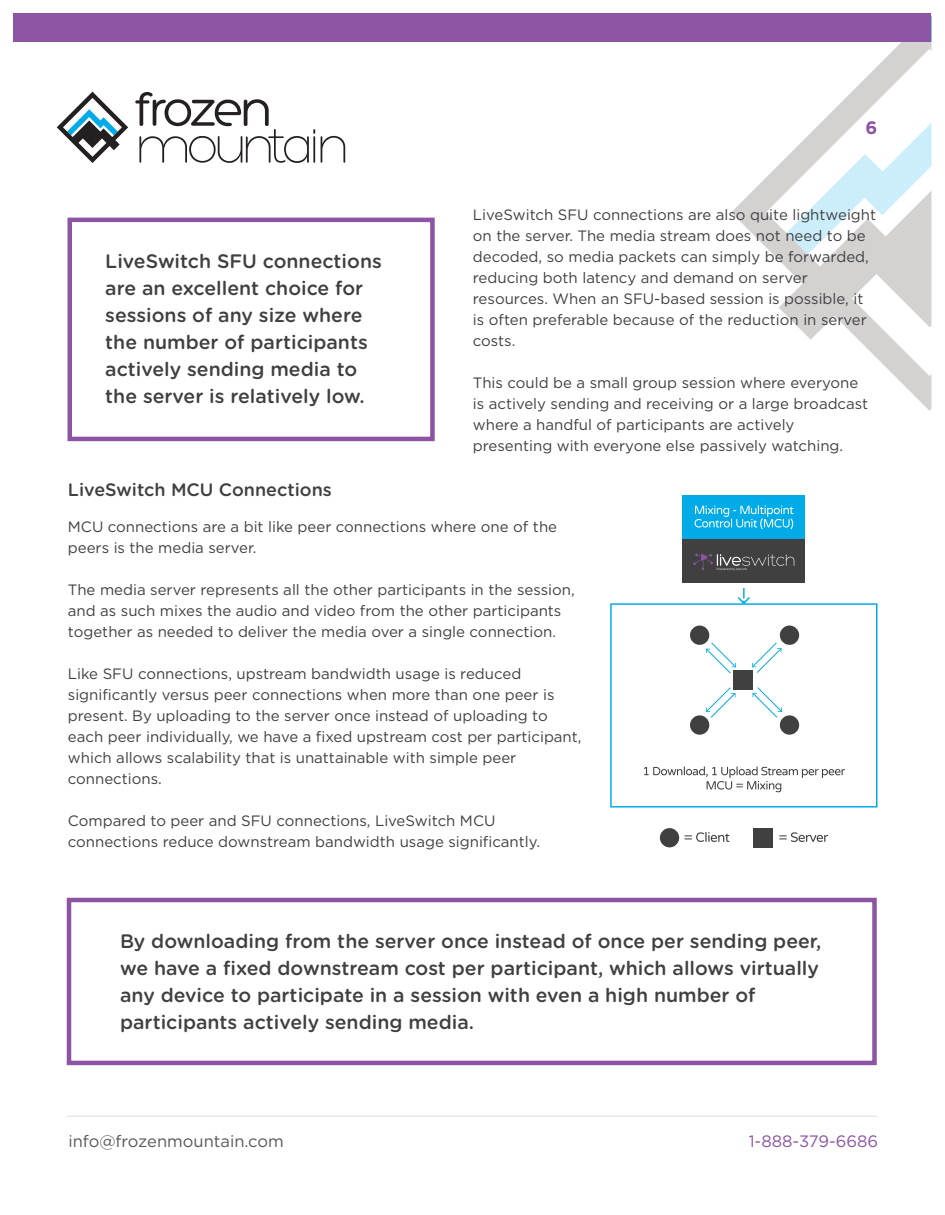
<style>
.page{position:relative;width:945px;height:1215px;background:#fff}
.page>*{position:absolute;margin:0;border:0;box-sizing:border-box;transform-origin:0 0}
.Sub-Heading{font:500 19.5px/27px "Gotham Rounded";color:#404041}
.Sub-Heading-2{font:500 18px "Gotham Rounded";color:#404041}
.t1{font:700 18px "Gotham HTF";color:#8c54a2}
.t2{font:16.5px "Gotham HTF";color:#57585a}
.t3{font:16.5px "Gotham HTF";color:#8c54a2}
.Body_Copy{font:15px/21px "Gotham HTF";color:#404041}
</style>
<div class="page">
<svg style="left:731px;top:42px;width:201px;height:369px"></svg>
<div style="left:14px;top:14px;width:918px;height:28px;background:#8c54a2"></div>
<svg style="left:786px;top:123px;width:145px;height:131px"></svg>
<svg style="left:321px;top:135px;width:24px;height:28px"></svg>
<svg style="left:135px;top:92px;width:180px;height:71px"></svg>
<svg style="left:57px;top:92px;width:71px;height:71px"></svg>
<hr style="left:67px;top:1116px;width:810px;height:1px;background:#e6e7e8">
<div style="left:68px;top:218px;width:367px;height:223px;border:4px solid #8c54a2"></div>
<div style="left:67px;top:898px;width:810px;height:167px;border:4px solid #8c54a2"></div>
<div style="left:683px;top:495px;width:122px;height:44px;background:#00abe8"></div>
<svg style="left:695px;top:505px;width:99px;height:24px"></svg>
<svg style="left:610px;top:603px;width:268px;height:205px"></svg>
<svg style="left:752px;top:687px;width:31px;height:31px"></svg>
<svg style="left:705px;top:687px;width:31px;height:31px"></svg>
<svg style="left:751px;top:642px;width:31px;height:32px"></svg>
<svg style="left:705px;top:642px;width:32px;height:32px"></svg>
<div style="left:690px;top:626px;width:19px;height:19px;background:#404040;border-radius:50%"></div>
<div style="left:780px;top:626px;width:19px;height:19px;background:#404040;border-radius:50%"></div>
<div style="left:690px;top:715px;width:19px;height:20px;background:#404040;border-radius:50%"></div>
<div style="left:780px;top:715px;width:19px;height:20px;background:#404040;border-radius:50%"></div>
<div style="left:734px;top:670px;width:19px;height:20px;background:#404040"></div>
<svg style="left:644px;top:766px;width:201px;height:26px"></svg>
<div style="left:683px;top:539px;width:122px;height:44px;background:#404040"></div>
<svg style="left:693px;top:553px;width:101px;height:51px"></svg>
<svg style="left:684px;top:832px;width:46px;height:10px"></svg>
<svg style="left:779px;top:832px;width:49px;height:10px"></svg>
<div style="left:754px;top:828px;width:19px;height:19px;background:#404040"></div>
<div style="left:660px;top:828px;width:19px;height:19px;background:#404040;border-radius:50%"></div>
<p class="Sub-Heading" style="left:105px;top:246px;width:278px">LiveSwitch SFU connections are an excellent choice for sessions of any size where the number of participants actively sending media to the server is relatively low.</p>
<p class="t1" style="left:866px;top:117px;width:13px">6</p>
<p class="Body_Copy" style="left:473px;top:204px;width:405px">LiveSwitch SFU connections are also quite lightweight on the server. The media stream does not need to be decoded, so media packets can simply be forwarded, reducing both latency and demand on server</p>
<p class="Body_Copy" style="left:473px;top:288px;width:395px">resources. When an SFU-based session is possible, it is often preferable because of the reduction in server costs.</p>
<p class="Body_Copy" style="left:473px;top:372px;width:397px">This could be a small group session where everyone is actively sending and receiving or a large broadcast where a handful of participants are actively</p>
<p class="Body_Copy" style="left:473px;top:435px;width:372px">presenting with everyone else passively watching.</p>
<p class="Sub-Heading-2" style="left:68px;top:477px;width:266px">LiveSwitch MCU Connections</p>
<p class="Body_Copy" style="left:68px;top:516px;width:491px">MCU connections are a bit like peer connections where one of the peers is the media server.</p>
<p class="Body_Copy" style="left:68px;top:579px;width:508px">The media server represents all the other participants in the session, and as such mixes the audio and video from the other participants together as needed to deliver the media over a single connection.</p>
<p class="Body_Copy" style="left:68px;top:663px;width:455px">Like SFU connections, upstream bandwidth usage is reduced</p>
<p class="Body_Copy" style="left:68px;top:684px;width:515px">significantly versus peer connections when more than one peer is present. By uploading to the server once instead of uploading to each peer individually, we have a fixed upstream cost per participant, which allows scalability that is unattainable with simple peer</p>
<p class="Body_Copy" style="left:68px;top:768px;width:96px">connections.</p>
<p class="Body_Copy" style="left:68px;top:810px;width:429px">Compared to peer and SFU connections, LiveSwitch MCU</p>
<p class="Body_Copy" style="left:68px;top:831px;width:474px">connections reduce downstream bandwidth usage significantly.</p>
<p class="Sub-Heading" style="left:120px;top:927px;width:703px">By downloading from the server once instead of once per sending peer, we have a fixed downstream cost per participant, which allows virtually any device to participate in a session with even a high number of</p>
<p class="Sub-Heading" style="left:120px;top:1008px;width:355px">participants actively sending media.</p>
<p class="t2" style="left:68px;top:1132px;width:217px">info@frozenmountain.com</p>
<p class="t3" style="left:749px;top:1132px;width:131px">1-888-379-6686</p>
</div>
